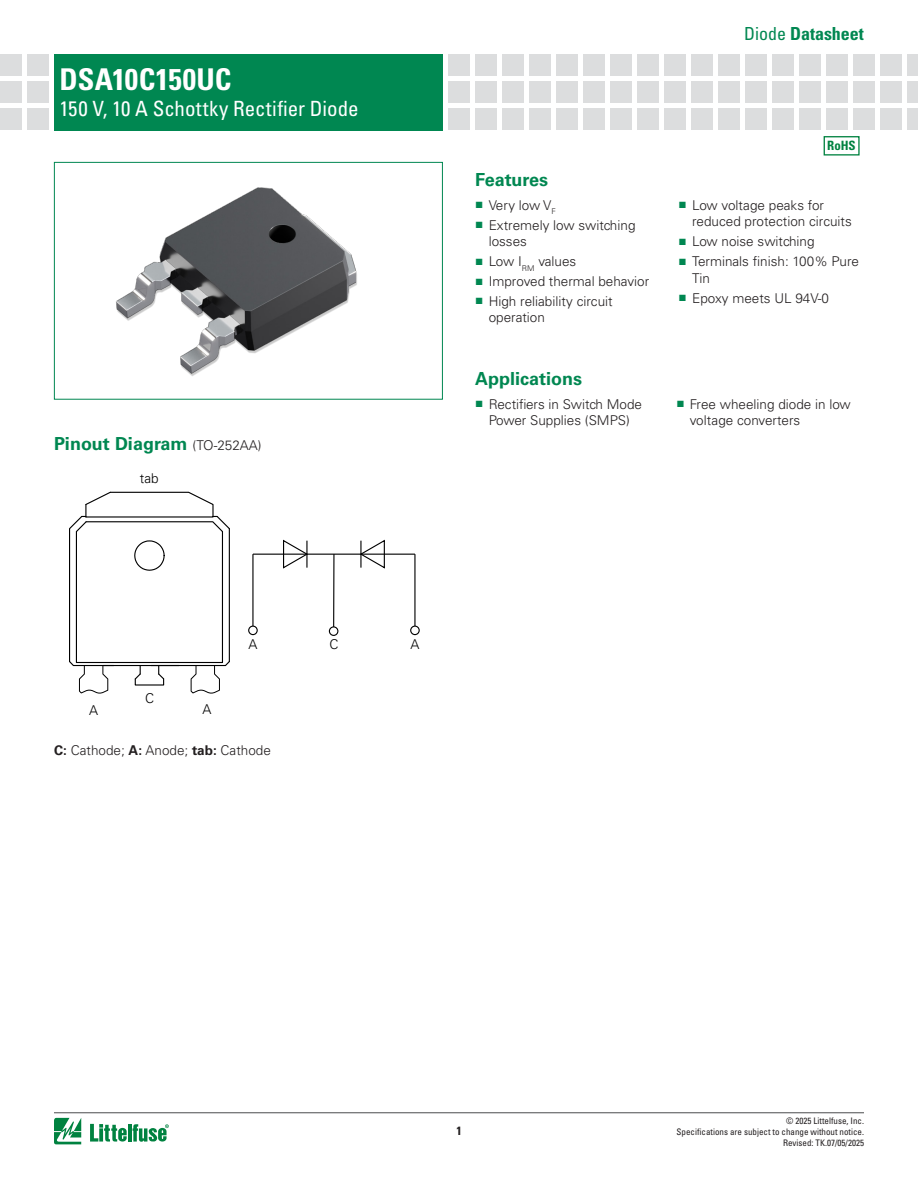
<style>
.page{position:relative;width:918px;height:1188px;background:#fff}
.page>*{position:absolute;margin:0;border:0;box-sizing:border-box;transform-origin:0 0}
.t1{font:700 condensed 30px "Univers LT Std";letter-spacing:.005em;color:#fff}
.t2{font:condensed 21px "Univers LT Std";color:#fff}
.H1_-_Span_Columns{font:700 18px "Univers LT Std";color:#008751}
.t3{font:700 condensed 18px "Univers LT Std";color:#008751}
.t4{font:300 13.5px/16.5px "Univers LT Std";color:#231f20}
.t5{font:300 13.5px "Univers LT Std";color:#000}
.t6{font:700 condensed 12.9px "Univers LT Std";color:#008240}
.t7{font:700 condensed 12px "Univers LT Std";color:#231f20}
.t8{font:condensed 9px/10.6px "Univers LT Std";color:#231f20;text-align:right}
.s1{font-weight:300;font-size:13.5px;color:#231f20}
.s2{font-weight:400}
.s3{font-family:"Arial";font-weight:400;color:#008751}
.s4{font-weight:700}
</style>
<div class="page">
<svg style="left:54px;top:1118px;width:27px;height:26px"></svg>
<hr style="left:128px;top:1124px;width:3px;height:18px;background:#008240">
<svg style="left:133px;top:1124px;width:36px;height:18px"></svg>
<svg style="left:90px;top:1124px;width:37px;height:18px"></svg>
<hr style="left:54px;top:1112px;width:810px;height:1px;background:#4b4c4d">
<div style="left:27px;top:54px;width:22px;height:22px;background:#dcddde"></div>
<div style="left:27px;top:82px;width:22px;height:21px;background:#dcddde"></div>
<div style="left:27px;top:109px;width:22px;height:21px;background:#dcddde"></div>
<div style="left:0;top:54px;width:22px;height:22px;background:#dcddde"></div>
<div style="left:0;top:82px;width:22px;height:21px;background:#dcddde"></div>
<div style="left:0;top:109px;width:22px;height:21px;background:#dcddde"></div>
<div style="left:502px;top:54px;width:22px;height:22px;background:#dcddde"></div>
<div style="left:502px;top:82px;width:22px;height:21px;background:#dcddde"></div>
<div style="left:502px;top:109px;width:22px;height:21px;background:#dcddde"></div>
<div style="left:475px;top:54px;width:22px;height:22px;background:#dcddde"></div>
<div style="left:475px;top:82px;width:22px;height:21px;background:#dcddde"></div>
<div style="left:475px;top:109px;width:22px;height:21px;background:#dcddde"></div>
<div style="left:556px;top:54px;width:22px;height:22px;background:#dcddde"></div>
<div style="left:556px;top:82px;width:22px;height:21px;background:#dcddde"></div>
<div style="left:556px;top:109px;width:22px;height:21px;background:#dcddde"></div>
<div style="left:529px;top:54px;width:22px;height:22px;background:#dcddde"></div>
<div style="left:529px;top:82px;width:22px;height:21px;background:#dcddde"></div>
<div style="left:529px;top:109px;width:22px;height:21px;background:#dcddde"></div>
<div style="left:610px;top:54px;width:22px;height:22px;background:#dcddde"></div>
<div style="left:610px;top:82px;width:22px;height:21px;background:#dcddde"></div>
<div style="left:610px;top:109px;width:22px;height:21px;background:#dcddde"></div>
<div style="left:583px;top:54px;width:22px;height:22px;background:#dcddde"></div>
<div style="left:448px;top:54px;width:22px;height:22px;background:#dcddde"></div>
<div style="left:583px;top:82px;width:22px;height:21px;background:#dcddde"></div>
<div style="left:448px;top:82px;width:22px;height:21px;background:#dcddde"></div>
<div style="left:583px;top:109px;width:22px;height:21px;background:#dcddde"></div>
<div style="left:448px;top:109px;width:22px;height:21px;background:#dcddde"></div>
<div style="left:664px;top:54px;width:22px;height:22px;background:#dcddde"></div>
<div style="left:664px;top:82px;width:22px;height:21px;background:#dcddde"></div>
<div style="left:664px;top:109px;width:22px;height:21px;background:#dcddde"></div>
<div style="left:637px;top:54px;width:22px;height:22px;background:#dcddde"></div>
<div style="left:637px;top:82px;width:22px;height:21px;background:#dcddde"></div>
<div style="left:637px;top:109px;width:22px;height:21px;background:#dcddde"></div>
<div style="left:718px;top:54px;width:22px;height:22px;background:#dcddde"></div>
<div style="left:718px;top:82px;width:22px;height:21px;background:#dcddde"></div>
<div style="left:718px;top:109px;width:22px;height:21px;background:#dcddde"></div>
<div style="left:691px;top:54px;width:22px;height:22px;background:#dcddde"></div>
<div style="left:691px;top:82px;width:22px;height:21px;background:#dcddde"></div>
<div style="left:691px;top:109px;width:22px;height:21px;background:#dcddde"></div>
<div style="left:772px;top:54px;width:22px;height:22px;background:#dcddde"></div>
<div style="left:772px;top:82px;width:22px;height:21px;background:#dcddde"></div>
<div style="left:772px;top:109px;width:22px;height:21px;background:#dcddde"></div>
<div style="left:745px;top:54px;width:22px;height:22px;background:#dcddde"></div>
<div style="left:745px;top:82px;width:22px;height:21px;background:#dcddde"></div>
<div style="left:745px;top:109px;width:22px;height:21px;background:#dcddde"></div>
<div style="left:826px;top:54px;width:22px;height:22px;background:#dcddde"></div>
<div style="left:826px;top:81px;width:22px;height:22px;background:#dcddde"></div>
<div style="left:826px;top:108px;width:22px;height:22px;background:#dcddde"></div>
<div style="left:799px;top:54px;width:22px;height:22px;background:#dcddde"></div>
<div style="left:799px;top:81px;width:22px;height:22px;background:#dcddde"></div>
<div style="left:799px;top:108px;width:22px;height:22px;background:#dcddde"></div>
<div style="left:880px;top:54px;width:22px;height:22px;background:#dcddde"></div>
<div style="left:880px;top:81px;width:22px;height:22px;background:#dcddde"></div>
<div style="left:880px;top:108px;width:22px;height:22px;background:#dcddde"></div>
<div style="left:853px;top:54px;width:22px;height:22px;background:#dcddde"></div>
<div style="left:853px;top:81px;width:22px;height:22px;background:#dcddde"></div>
<div style="left:853px;top:108px;width:22px;height:22px;background:#dcddde"></div>
<div style="left:907px;top:54px;width:11px;height:22px;background:#dcddde"></div>
<div style="left:907px;top:81px;width:11px;height:22px;background:#dcddde"></div>
<div style="left:907px;top:108px;width:11px;height:22px;background:#dcddde"></div>
<div style="left:54px;top:54px;width:389px;height:76px;background:#008751"></div>
<div style="left:824px;top:136px;width:36px;height:20px;border:1px solid #008240"></div>
<img style="left:116px;top:187px;width:241px;height:189px">
<div style="left:54px;top:162px;width:389px;height:238px;border:1px solid #008751"></div>
<svg style="left:69px;top:491px;width:161px;height:203px"></svg>
<svg style="left:359px;top:539px;width:26px;height:30px"></svg>
<svg style="left:282px;top:539px;width:26px;height:30px"></svg>
<hr style="left:252px;top:554px;width:2px;height:77px;background:#000">
<svg style="left:248px;top:626px;width:10px;height:9px"></svg>
<hr style="left:333px;top:554px;width:2px;height:77px;background:#000">
<svg style="left:329px;top:626px;width:9px;height:10px"></svg>
<hr style="left:414px;top:554px;width:2px;height:77px;background:#000">
<svg style="left:410px;top:626px;width:10px;height:9px"></svg>
<hr style="left:253px;top:554px;width:162px;height:1px;background:#000">
<hr style="left:360px;top:541px;width:2px;height:27px;background:#000">
<hr style="left:306px;top:541px;width:2px;height:27px;background:#000">
<h1 class="t1" style="left:59px;top:61px;width:174px">DSA10C150UC</h1>
<h2 class="t2" style="left:59px;top:95px;width:301px">150 V, 10 A Schottky Rectifier Diode</h2>
<p class="H1_-_Span_Columns" style="left:54px;top:434px;width:209px">Pinout Diagram <span class="s1">(TO-252AA)</span></p>
<p class="t5" style="left:140px;top:470px;width:21px">tab</p>
<h3 class="t3" style="left:744px;top:23px;width:121px"><span class="s2">Diode</span> Datasheet</h3>
<p class="H1_-_Span_Columns" style="left:475px;top:169px;width:74px">Features</p>
<p class="t4" style="left:475px;top:197px;width:82px"><span class="s3">■</span> Very low V<sub>F</sub></p>
<p class="t4" style="left:489px;top:217px;width:148px;text-indent:-14px"><span class="s3">■</span> Extremely low switching losses</p>
<p class="t4" style="left:475px;top:253px;width:103px"><span class="s3">■</span> Low I<sub>RM</sub> values</p>
<p class="t4" style="left:475px;top:273px;width:175px"><span class="s3">■</span> Improved thermal behavior</p>
<p class="t4" style="left:489px;top:293px;width:126px;text-indent:-14px"><span class="s3">■</span> High reliability circuit operation</p>
<p class="t6" style="left:827px;top:138px;width:30px">RoHS</p>
<p class="t4" style="left:692px;top:197px;width:161px;text-indent:-14px"><span class="s3">■</span> Low voltage peaks for reduced protection circuits</p>
<p class="t4" style="left:679px;top:233px;width:138px"><span class="s3">■</span> Low noise switching</p>
<p class="t4" style="left:692px;top:253px;width:168px;text-indent:-14px"><span class="s3">■</span> Terminals finish: 100% Pure<br>Tin</p>
<p class="t4" style="left:679px;top:289px;width:152px"><span class="s3">■</span> Epoxy meets UL 94V-0</p>
<p class="H1_-_Span_Columns" style="left:475px;top:368px;width:109px">Applications</p>
<p class="t4" style="left:475px;top:396px;width:168px;text-align:center"><span class="s3">■</span> Rectifiers in Switch Mode<br>Power Supplies (SMPS)</p>
<p class="t4" style="left:690px;top:396px;width:163px;text-indent:-14px"><span class="s3">■</span> Free wheeling diode in low voltage converters</p>
<p class="t5" style="left:145px;top:690px;width:11px">C</p>
<p class="t5" style="left:89px;top:702px;width:11px">A</p>
<p class="t5" style="left:203px;top:701px;width:11px">A</p>
<p class="t5" style="left:248px;top:636px;width:11px">A</p>
<p class="t5" style="left:329px;top:636px;width:11px">C</p>
<p class="t5" style="left:410px;top:636px;width:11px">A</p>
<p class="t4" style="left:54px;top:742px;width:218px"><span class="s4">C:</span> Cathode; <span class="s4">A:</span> Anode; <span class="s4">tab:</span> Cathode</p>
<p class="t7" style="left:456px;top:1124px;width:7px">1</p>
<p class="t8" style="left:677px;top:1116px;width:189px">© 2025 Littelfuse, Inc.<br>Specifications are subject to change without notice.<br>Revised: TK.07/05/2025</p>
</div>
